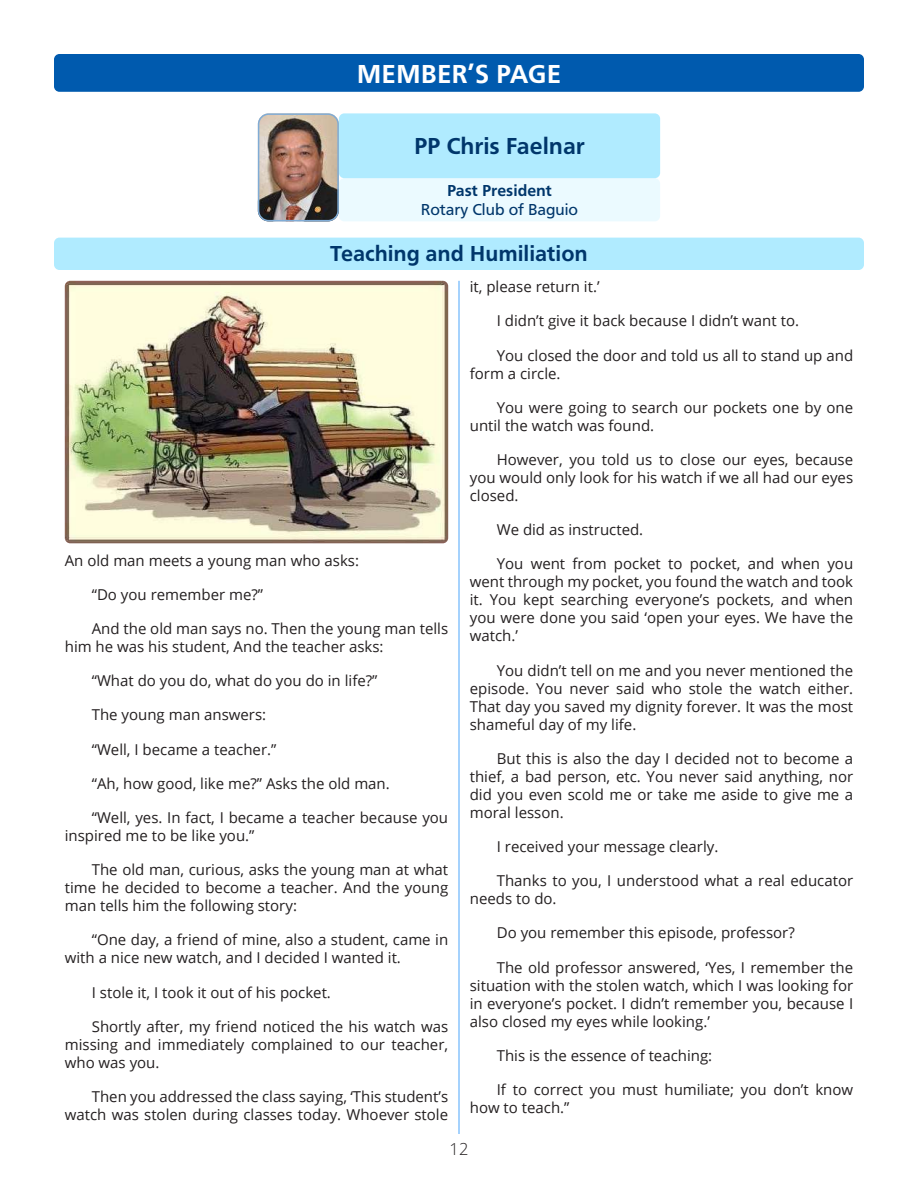
<style>
.page{position:relative;width:918px;height:1188px;background:#fff}
.page>*{position:absolute;margin:0;border:0;box-sizing:border-box;transform-origin:0 0}
.t1{font:700 27px "Carto Gothic Std";color:#fff}
.t2{font:700 24px "Carto Gothic Std";color:#00366b}
.t3{font:700 22.5px "Carto Gothic Std";color:#00366b}
.t4{font:16.5px "Carto Gothic Std";color:#00366b}
.t5{font:700 16.5px "Carto Gothic Std";color:#00366b}
.t6{font:300 16.5px "Open Sans";color:#231f20}
.t7{font:15px/18px "Open Sans";color:#231f20}
</style>
<div class="page">
<div style="left:54px;top:54px;width:810px;height:38px;background:#005aae;border-radius:5px"></div>
<hr style="left:458px;top:281px;width:2px;height:853px;background:#0f87fb">
<div style="left:54px;top:238px;width:810px;height:32px;background:#b0ebff;border-radius:5px"></div>
<img style="left:258px;top:116px;width:81px;height:105px">
<div style="left:258px;top:113px;width:81px;height:108px;border:2px solid #80acd6;border-radius:10px"></div>
<div style="left:339px;top:113px;width:321px;height:65px;background:#b0ebff;border-radius:5px"></div>
<div style="left:339px;top:178px;width:321px;height:43px;background:#ebfaff;border-radius:5px"></div>
<img style="left:65px;top:281px;width:383px;height:262px">
<h1 class="t1" style="left:357px;top:58px;width:206px">MEMBER’S PAGE</h1>
<h2 class="t2" style="left:414px;top:132px;width:172px">PP Chris Faelnar</h2>
<p class="t5" style="left:447px;top:181px;width:106px">Past President</p>
<p class="t4" style="left:421px;top:200px;width:159px">Rotary Club of Baguio</p>
<h3 class="t3" style="left:330px;top:240px;width:259px">Teaching and Humiliation</h3>
<p class="t7" style="left:65px;top:551px;width:296px">An old man meets a young man who asks:</p>
<p class="t7" style="left:92px;top:585px;width:173px">“Do you remember me?”</p>
<p class="t7" style="left:65px;top:619px;width:385px;text-indent:27px">And the old man says no. Then the young man tells him he was his student, And the teacher asks:</p>
<p class="t7" style="left:92px;top:671px;width:287px">“What do you do, what do you do in life?”</p>
<p class="t7" style="left:92px;top:706px;width:176px">The young man answers:</p>
<p class="t7" style="left:92px;top:740px;width:186px">“Well, I became a teacher.”</p>
<p class="t7" style="left:92px;top:774px;width:300px">“Ah, how good, like me?” Asks the old man.</p>
<p class="t7" style="left:65px;top:808px;width:385px;text-indent:27px">“Well, yes. In fact, I became a teacher because you inspired me to be like you.”</p>
<p class="t7" style="left:65px;top:860px;width:385px;text-align:justify;text-indent:27px">The old man, curious, asks the young man at what time he decided to become a teacher. And the young man tells him the following story:</p>
<p class="t7" style="left:65px;top:931px;width:385px;text-indent:27px">“One day, a friend of mine, also a student, came in with a nice new watch, and I decided I wanted it.</p>
<p class="t7" style="left:92px;top:983px;width:241px">I stole it, I took it out of his pocket.</p>
<p class="t7" style="left:65px;top:1017px;width:385px;text-align:justify;text-indent:27px">Shortly after, my friend noticed the his watch was missing and immediately complained to our teacher, who was you.</p>
<p class="t7" style="left:65px;top:1087px;width:385px;text-align:right">Then you addressed the class saying, ‘This student’s watch was stolen during classes today. Whoever stole</p>
<p class="t7" style="left:470px;top:277px;width:131px">it, please return it.’</p>
<p class="t7" style="left:497px;top:312px;width:304px">I didn’t give it back because I didn’t want to.</p>
<p class="t7" style="left:470px;top:346px;width:385px;text-indent:27px">You closed the door and told us all to stand up and form a circle.</p>
<p class="t7" style="left:470px;top:398px;width:385px;text-indent:27px">You were going to search our pockets one by one until the watch was found.</p>
<p class="t7" style="left:470px;top:450px;width:385px;text-align:justify;text-indent:27px">However, you told us to close our eyes, because you would only look for his watch if we all had our eyes closed.</p>
<p class="t7" style="left:497px;top:520px;width:148px">We did as instructed.</p>
<p class="t7" style="left:470px;top:555px;width:385px;text-align:justify;text-indent:27px">You went from pocket to pocket, and when you went through my pocket, you found the watch and took it. You kept searching everyone’s pockets, and when you were done you said ‘open your eyes. We have the watch.’</p>
<p class="t7" style="left:470px;top:661px;width:385px;text-align:justify;text-indent:27px">You didn’t tell on me and you never mentioned the episode. You never said who stole the watch either.<br>That day you saved my dignity forever. It was the most shameful day of my life.</p>
<p class="t7" style="left:470px;top:749px;width:385px;text-align:justify;text-indent:27px">But this is also the day I decided not to become a thief, a bad person, etc. You never said anything, nor did you even scold me or take me aside to give me a moral lesson.</p>
<p class="t7" style="left:497px;top:837px;width:223px">I received your message clearly.</p>
<p class="t7" style="left:470px;top:871px;width:385px;text-indent:27px">Thanks to you, I understood what a real educator needs to do.</p>
<p class="t7" style="left:497px;top:924px;width:300px">Do you remember this episode, professor?</p>
<p class="t7" style="left:470px;top:958px;width:385px;text-align:justify;text-indent:27px">The old professor answered, ‘Yes, I remember the situation with the stolen watch, which I was looking for in everyone’s pocket. I didn’t remember you, because I also closed my eyes while looking.’</p>
<p class="t7" style="left:497px;top:1046px;width:217px">This is the essence of teaching:</p>
<p class="t7" style="left:470px;top:1080px;width:385px;text-indent:27px">If to correct you must humiliate; you don’t know how to teach.”</p>
<p class="t6" style="left:450px;top:1137px;width:20px">12</p>
</div>
